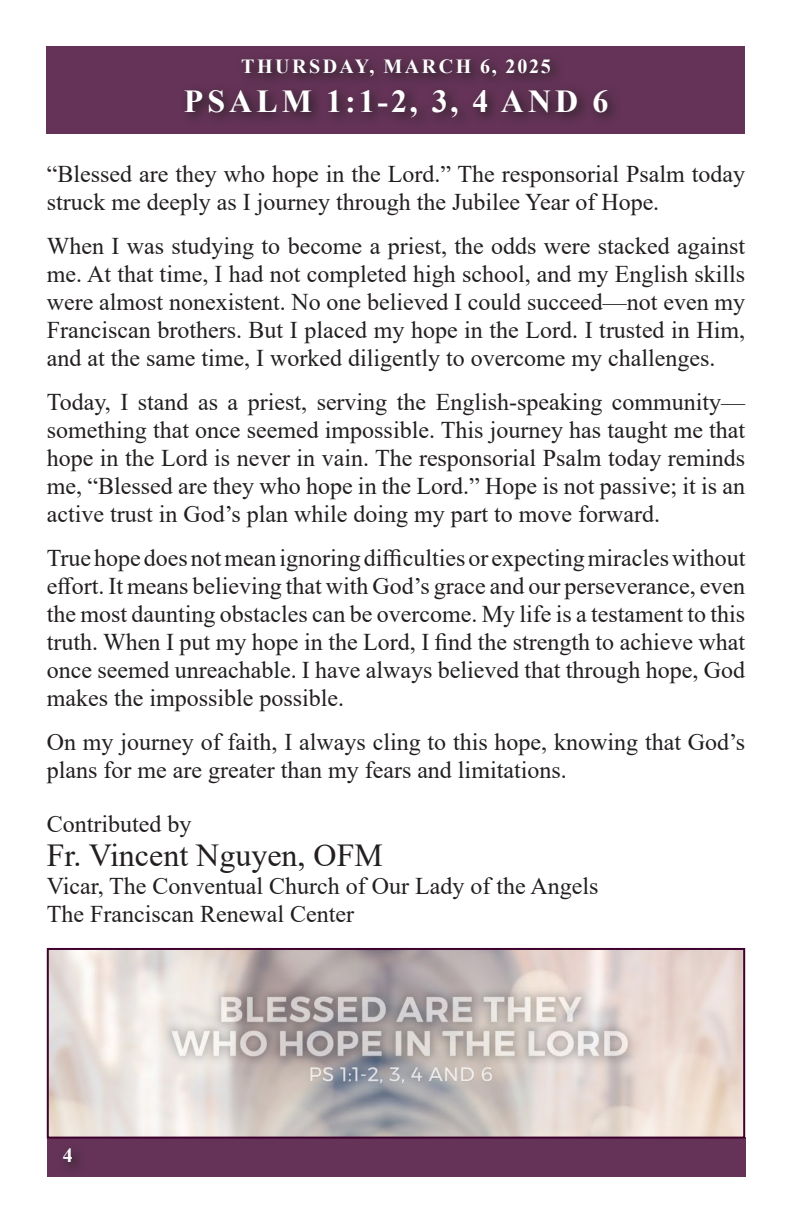
<style>
.page{position:relative;width:792px;height:1224px;background:#fff}
.page>*{position:absolute;margin:0;border:0;box-sizing:border-box;transform-origin:0 0}
.Verse{font:32px "Times New Roman";color:#231f20}
.t1{font:700 32px "Times New Roman";letter-spacing:.125em;color:#fff}
.Verse-2{font:24px/28px "Times New Roman";color:#231f20;text-align:justify}
.Paragraph_Spacer{font:24px "Times New Roman";color:#231f20}
.t2{font:700 20px "Times New Roman";letter-spacing:.125em;color:#fff}
</style>
<div class="page">
<img style="left:50px;top:951px;width:692px;height:185px">
<div style="left:47px;top:948px;width:698px;height:191px;border:2px solid #3e002d"></div>
<div style="left:47px;top:1138px;width:698px;height:39px;background:#643357"></div>
<div style="left:47px;top:47px;width:698px;height:87px;background:#643357"></div>
<svg style="left:187px;top:61px;width:427px;height:58px;fill:#5b304f"></svg>
<p class="t2" style="left:241px;top:52px;width:311px">THURSDAY, MARCH 6, 2025</p>
<p class="t1" style="left:184px;top:78px;width:426px">PSALM 1:1-2, 3, 4 AND 6</p>
<p class="Verse-2" style="left:47px;top:160px;width:700px">“Blessed are they who hope in the Lord.” The responsorial Psalm today struck me deeply as I journey through the Jubilee Year of Hope.</p>
<p class="Verse-2" style="left:47px;top:232px;width:700px">When I was studying to become a priest, the odds were stacked against me. At that time, I had not completed high school, and my English skills were almost nonexistent. No one believed I could succeed—not even my Franciscan brothers. But I placed my hope in the Lord. I trusted in Him, and at the same time, I worked diligently to overcome my challenges.</p>
<p class="Verse-2" style="left:47px;top:388px;width:700px">Today, I stand as a priest, serving the English-speaking community— something that once seemed impossible. This journey has taught me that hope in the Lord is never in vain. The responsorial Psalm today reminds me, “Blessed are they who hope in the Lord.” Hope is not passive; it is an active trust in God’s plan while doing my part to move forward.</p>
<p class="Verse-2" style="left:47px;top:544px;width:700px">True hope does not mean ignoring difficulties or expecting miracles without effort. It means believing that with God’s grace and our perseverance, even the most daunting obstacles can be overcome. My life is a testament to this truth. When I put my hope in the Lord, I find the strength to achieve what once seemed unreachable. I have always believed that through hope, God makes the impossible possible.</p>
<p class="Verse-2" style="left:47px;top:728px;width:700px">On my journey of faith, I always cling to this hope, knowing that God’s plans for me are greater than my fears and limitations.</p>
<p class="Verse-2" style="left:47px;top:809px;width:146px">Contributed by</p>
<p class="Verse" style="left:47px;top:833px;width:338px">Fr. Vincent Nguyen, OFM</p>
<p class="Paragraph_Spacer" style="left:47px;top:869px;width:553px">Vicar, The Conventual Church of Our Lady of the Angels</p>
<p class="Verse-2" style="left:47px;top:899px;width:309px">The Franciscan Renewal Center</p>
<p class="t2" style="left:63px;top:1141px;width:12px">4</p>
</div>
